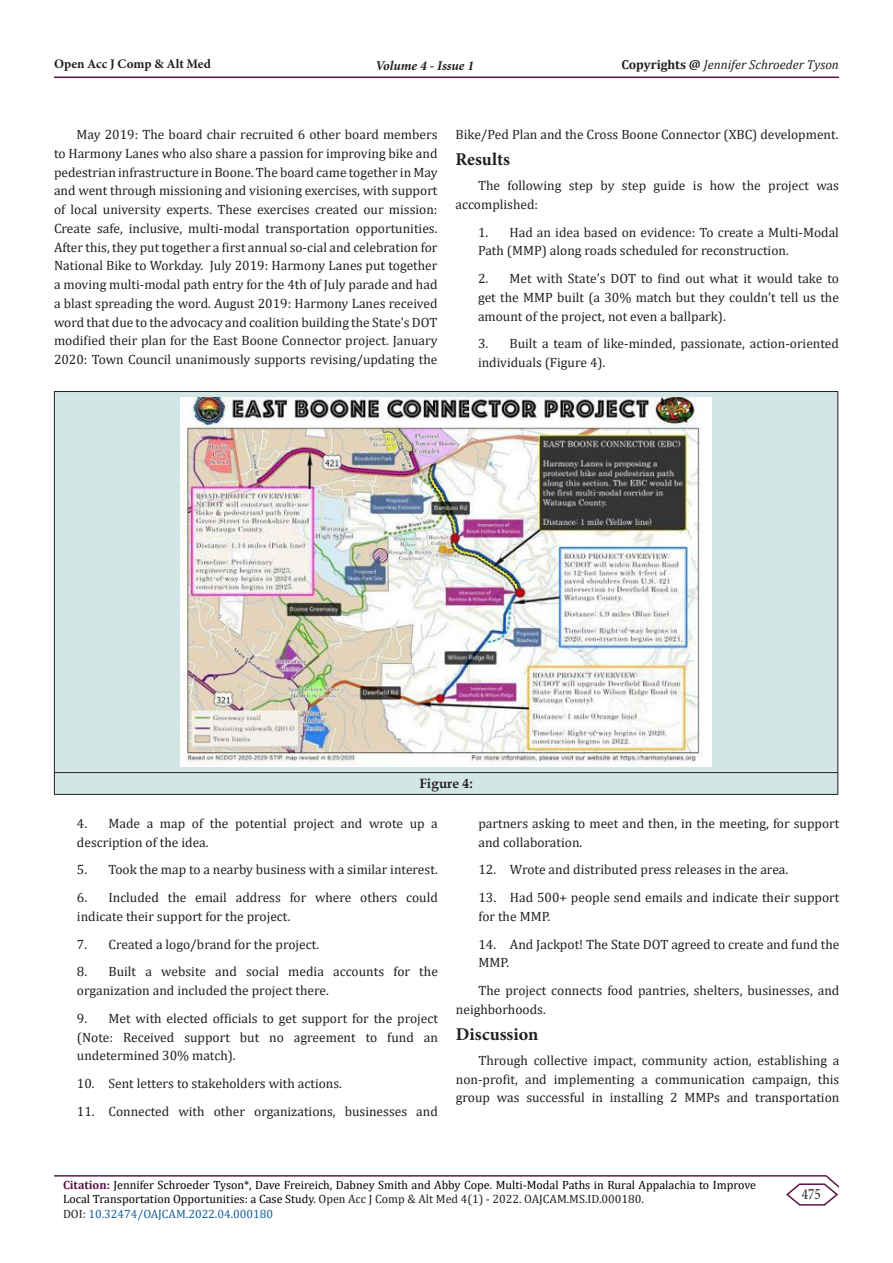
<style>
.page{position:relative;width:893px;height:1263px;background:#fff}
.page>*{position:absolute;margin:0;border:0;box-sizing:border-box;transform-origin:0 0}
.t1{font:700 18px "Minion Pro";color:#231f20}
.t2{font:15.75px "Minion Pro";color:#231f20;scale:.83 1}
.t3{font:13.5px/18.8px "Cambria";color:#231f20}
.t4{font:italic 700 13.5px "Minion Pro";letter-spacing:-.005em;color:#231f20}
.t5{font:700 13.5px "Book Antiqua";color:#231f20}
.t6{font:italic 13.05px "Cambria";color:#231f20}
.t7{font:700 13.05px "Minion Pro";color:#231f20}
.t8{font:12px/14.4px "Cambria";color:#000}
.s1{font-weight:700;font-style:normal}
.s2{font-weight:700;color:#5c1043}
.s3{color:#231f20}
.s4{color:#175d9e}
</style>
<div class="page">
<hr style="left:54px;top:1175px;width:772px;height:1px;background:#5c1043">
<hr style="left:54px;top:77px;width:785px;height:1px;background:#5c1043">
<svg style="left:785px;top:1175px;width:54px;height:31px"></svg>
<div style="left:55px;top:392px;width:782px;height:402px;background:#d2e6e6"></div>
<hr style="left:54px;top:391px;width:784px;height:1px;background:#231f20">
<hr style="left:54px;top:392px;width:1px;height:380px;background:#231f20">
<hr style="left:837px;top:392px;width:1px;height:380px;background:#231f20">
<hr style="left:54px;top:772px;width:784px;height:1px;background:#231f20">
<svg style="left:54px;top:773px;width:1px;height:21px"></svg>
<svg style="left:837px;top:773px;width:1px;height:21px"></svg>
<hr style="left:54px;top:794px;width:784px;height:1px;background:#231f20">
<img style="left:181px;top:397px;width:530px;height:370px">
<p class="t7" style="left:54px;top:55px;width:158px">Open Acc J Comp &amp; Alt Med</p>
<p class="t4" style="left:375px;top:56px;width:100px">Volume 4 - Issue 1</p>
<p class="t6" style="left:621px;top:55px;width:219px"><span class="s1">Copyrights @</span> Jennifer Schroeder Tyson</p>
<p class="t3" style="left:54px;top:125px;width:385px;text-align:justify;text-indent:22px">May 2019: The board chair recruited 6 other board members to Harmony Lanes who also share a passion for improving bike and pedestrian infrastructure in Boone. The board came together in May and went through missioning and visioning exercises, with support of local university experts. These exercises created our mission:<br>Create safe, inclusive, multi-modal transportation opportunities.<br>After this, they put together a first annual so-cial and celebration for National Bike to Workday. July 2019: Harmony Lanes put together a moving multi-modal path entry for the 4th of July parade and had a blast spreading the word. August 2019: Harmony Lanes received word that due to the advocacy and coalition building the State’s DOT modified their plan for the East Boone Connector project. January 2020: Town Council unanimously supports revising/updating the</p>
<p class="t3" style="left:455px;top:125px;width:385px">Bike/Ped Plan and the Cross Boone Connector (XBC) development.</p>
<p class="t1" style="left:455px;top:147px;width:56px">Results</p>
<p class="t3" style="left:455px;top:176px;width:385px;text-indent:22px">The following step by step guide is how the project was accomplished:</p>
<p class="t3" style="left:478px;top:223px;width:362px">1. Had an idea based on evidence: To create a Multi-Modal<br>Path (MMP) along roads scheduled for reconstruction.</p>
<p class="t3" style="left:478px;top:269px;width:362px;text-align:justify">2. Met with State’s DOT to find out what it would take to get the MMP built (a 30% match but they couldn’t tell us the amount of the project, not even a ballpark).</p>
<p class="t3" style="left:478px;top:334px;width:362px">3. Built a team of like-minded, passionate, action-oriented individuals (Figure 4).</p>
<p class="t5" style="left:419px;top:775px;width:55px">Figure 4:</p>
<p class="t3" style="left:77px;top:814px;width:362px">4. Made a map of the potential project and wrote up a description of the idea.</p>
<p class="t3" style="left:77px;top:860px;width:362px">5. Took the map to a nearby business with a similar interest.</p>
<p class="t3" style="left:77px;top:888px;width:362px">6. Included the email address for where others could indicate their support for the project.</p>
<p class="t3" style="left:77px;top:934px;width:244px">7. Created a logo/brand for the project.</p>
<p class="t3" style="left:77px;top:962px;width:362px">8. Built a website and social media accounts for the organization and included the project there.</p>
<p class="t3" style="left:77px;top:1009px;width:362px;text-align:justify">9. Met with elected officials to get support for the project (Note: Received support but no agreement to fund an undetermined 30% match).</p>
<p class="t3" style="left:77px;top:1074px;width:267px">10. Sent letters to stakeholders with actions.</p>
<p class="t3" style="left:77px;top:1102px;width:362px">11. Connected with other organizations, businesses and</p>
<p class="t3" style="left:478px;top:814px;width:362px">partners asking to meet and then, in the meeting, for support and collaboration.</p>
<p class="t3" style="left:478px;top:860px;width:311px">12. Wrote and distributed press releases in the area.</p>
<p class="t3" style="left:478px;top:888px;width:362px">13. Had 500+ people send emails and indicate their support for the MMP.</p>
<p class="t3" style="left:478px;top:934px;width:362px">14. And Jackpot! The State DOT agreed to create and fund the<br>MMP.</p>
<p class="t3" style="left:456px;top:981px;width:385px;text-indent:22px">The project connects food pantries, shelters, businesses, and neighborhoods.</p>
<p class="t1" style="left:456px;top:1021px;width:84px">Discussion</p>
<p class="t3" style="left:456px;top:1051px;width:385px;text-align:justify;text-indent:22px">Through collective impact, community action, establishing a non-profit, and implementing a communication campaign, this group was successful in installing 2 MMPs and transportation</p>
<p class="t8" style="left:63px;top:1177px;width:694px"><span class="s2">Citation:</span> Jennifer Schroeder Tyson*, Dave Freireich, Dabney Smith and Abby Cope<span class="s3">.</span> Multi-Modal Paths in Rural Appalachia to Improve<br>Local Transportation Opportunities: a Case Study<span class="s3">. Open Acc J Comp &amp; Alt Med 4(1) - 2022. OAJCAM.MS.ID.000180.<br>DOI:</span> <span class="s4">10.32474/OAJCAM.2022.04.000180</span></p>
<p class="t2" style="left:802px;top:1184px;width:24px">475</p>
</div>
